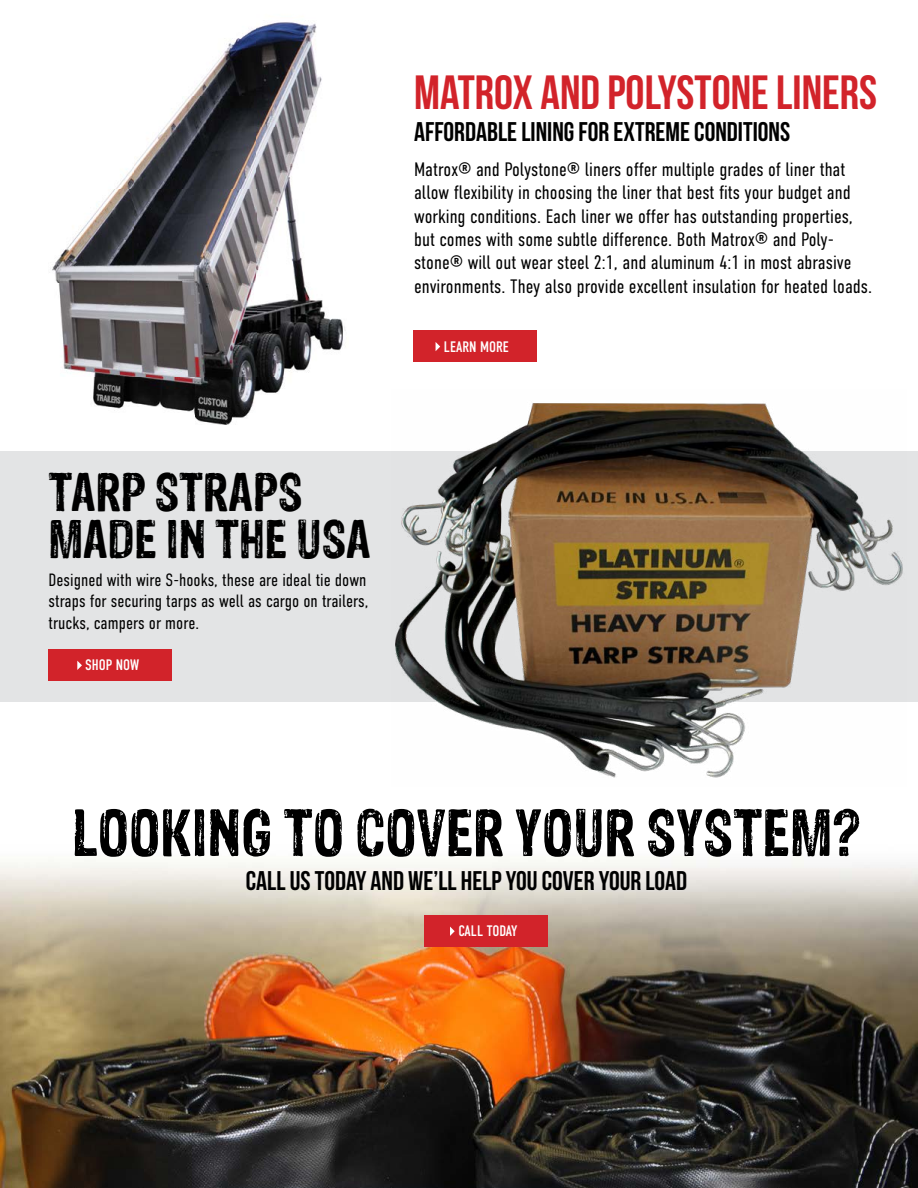
<style>
.page{position:relative;width:918px;height:1188px;background:#fff}
.page>*{position:absolute;margin:0;border:0;box-sizing:border-box;transform-origin:0 0}
.t1{font:54.45px "Sans Culottes";color:#000}
.t2{font:48px "Bebas Neue";color:#d2232a}
.t3{font:44.55px/47.1px "Sans Culottes";color:#000}
.t4{font:27px "Bebas Neue";color:#000}
.t5{font:300 19.5px/23.4px "DIN Condensed";color:#000}
.t6{font:300 17.85px/21.3px "DIN Condensed";color:#000}
.t7{font:15.15px "DIN Condensed";color:#fff}
.t8{font:15.15px "DIN Condensed";letter-spacing:-.025em;color:#fff}
</style>
<div class="page">
<img style="left:442px;top:423px;width:357px;height:349px">
<img style="left:0;top:772px;width:918px;height:416px">
<svg style="left:0;top:449px;width:918px;height:256px;background:#b0a59b"></svg>
<svg style="left:52px;top:22px;width:722px;height:401px"></svg>
<h2 class="t2" style="left:414px;top:66px;width:465px">MATROX AND POLYSTONE LINERS</h2>
<h3 class="t4" style="left:414px;top:117px;width:378px">AFFORDABLE LINING FOR EXTREME CONDITIONS</h3>
<p class="t5" style="left:414px;top:158px;width:460px">Matrox® and Polystone® liners offer multiple grades of liner that allow flexibility in choosing the liner that best fits your budget and working conditions. Each liner we offer has outstanding properties, but comes with some subtle difference. Both Matrox® and Poly&shy;stone® will out wear steel 2:1, and aluminum 4:1 in most abrasive environments. They also provide excellent insulation for heated loads.</p>
<h3 class="t3" style="left:49px;top:468px;width:324px">TARP STRAPS<br>MADE IN THE USA</h3>
<p class="t6" style="left:49px;top:569px;width:322px">Designed with wire S-hooks, these are ideal tie down straps for securing tarps as well as cargo on trailers, trucks, campers or more.</p>
<p class="t7" style="left:85px;top:657px;width:55px">SHOP NOW</p>
<p class="t7" style="left:444px;top:338px;width:67px">LEARN MORE</p>
<h1 class="t1" style="left:72px;top:793px;width:791px">LOOKING TO COVER YOUR SYSTEM?</h1>
<h3 class="t4" style="left:246px;top:866px;width:443px">CALL US TODAY AND WE’LL HELP YOU COVER YOUR LOAD</h3>
<p class="t8" style="left:458px;top:923px;width:60px">CALL TODAY</p>
</div>
